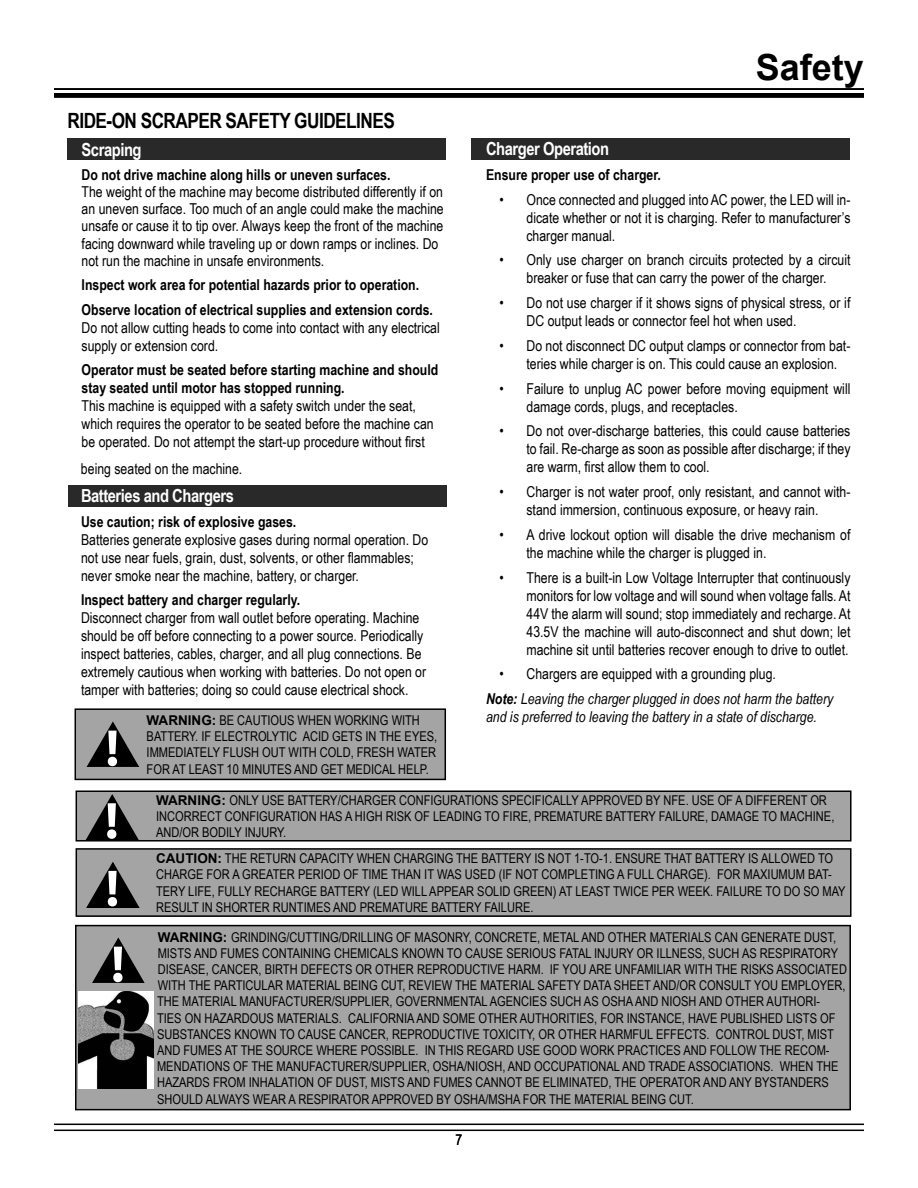
<style>
.page{position:relative;width:918px;height:1188px;background:#fff}
.page>*{position:absolute;margin:0;border:0;box-sizing:border-box;transform-origin:0 0}
.t1{font:700 36px "Arial";color:#000}
.t2{font:700 21px "Arial Narrow";letter-spacing:-.025em;color:#000}
.t3{font:700 18px "Arial Narrow";letter-spacing:-.025em;color:#fff}
.t4{font:15px/18px "Arial Narrow";color:#000}
.t5{font:700 15px/24.8px "Arial Narrow";color:#000}
.t6{font:italic 15px/24.8px "Arial Narrow";color:#000}
.t7{font:13.5px/16.2px "Arial Narrow";color:#000}
.s1{font-family:"Arial";font-weight:700}
.s2{font-style:normal}
.s3{font-weight:700}
</style>
<div class="page">
<hr style="left:54px;top:1124px;width:810px;height:1px;background:#000">
<hr style="left:54px;top:1130px;width:810px;height:1px;background:#000">
<div style="left:76px;top:849px;width:775px;height:67px;background:#a4a4a4"></div>
<div style="left:76px;top:848px;width:776px;height:69px;border:2px solid #000"></div>
<svg style="left:86px;top:862px;width:53px;height:45px"></svg>
<div style="left:76px;top:791px;width:775px;height:50px;background:#a4a4a4"></div>
<div style="left:76px;top:790px;width:776px;height:52px;border:2px solid #000"></div>
<svg style="left:86px;top:794px;width:52px;height:45px"></svg>
<div style="left:76px;top:926px;width:774px;height:184px;background:#a4a4a4"></div>
<div style="left:75px;top:925px;width:776px;height:185px;border:2px solid #000"></div>
<svg style="left:92px;top:937px;width:53px;height:46px"></svg>
<img style="left:78px;top:991px;width:75px;height:97px">
<div style="left:472px;top:139px;width:378px;height:21px;background:#292929"></div>
<div style="left:68px;top:486px;width:379px;height:21px;background:#292929"></div>
<div style="left:68px;top:139px;width:378px;height:21px;background:#292929"></div>
<div style="left:75px;top:709px;width:370px;height:70px;background:#a4a4a4"></div>
<div style="left:75px;top:708px;width:371px;height:72px;border:2px solid #000"></div>
<svg style="left:86px;top:721px;width:53px;height:46px"></svg>
<hr style="left:54px;top:88px;width:810px;height:2px;background:#000">
<div style="left:54px;top:93px;width:810px;height:5px;background:#000"></div>
<h2 class="t2" style="left:68px;top:105px;width:329px">RIDE-ON SCRAPER SAFETY GUIDELINES</h2>
<p class="t3" style="left:82px;top:136px;width:62px">Scraping</p>
<p class="t5" style="left:82px;top:161px;width:310px">Do not drive machine along hills or uneven surfaces.</p>
<p class="t4" style="left:82px;top:182px;width:364px;line-height:17.2px">The weight of the machine may become distributed differently if on an uneven surface. Too much of an angle could make the machine unsafe or cause it to tip over. Always keep the front of the machine facing downward while traveling up or down ramps or inclines. Do not run the machine in unsafe environments.</p>
<p class="t5" style="left:82px;top:272px;width:353px">Inspect work area for potential hazards prior to operation.<br>Observe location of electrical supplies and extension cords.</p>
<p class="t4" style="left:82px;top:318px;width:360px">Do not allow cutting heads to come into contact with any electrical supply or extension cord.</p>
<p class="t5" style="left:82px;top:360px;width:358px;line-height:18px">Operator must be seated before starting machine and should stay seated until motor has stopped running.</p>
<p class="t4" style="left:82px;top:397px;width:354px">This machine is equipped with a safety switch under the seat, which requires the operator to be seated before the machine can be operated. Do not attempt the start-up procedure without first</p>
<p class="t4" style="left:81px;top:459px;width:163px">being seated on the machine.</p>
<p class="t3" style="left:81px;top:482px;width:154px">Batteries and Chargers</p>
<p class="t5" style="left:81px;top:508px;width:217px">Use caution; risk of explosive gases.</p>
<p class="t4" style="left:81px;top:530px;width:349px">Batteries generate explosive gases during normal operation. Do not use near fuels, grain, dust, solvents, or other flammables; never smoke near the machine, battery, or charger.</p>
<p class="t5" style="left:81px;top:587px;width:221px">Inspect battery and charger regularly.</p>
<p class="t4" style="left:81px;top:609px;width:347px">Disconnect charger from wall outlet before operating. Machine should be off before connecting to a power source. Periodically inspect batteries, cables, charger, and all plug connections. Be extremely cautious when working with batteries. Do not open or tamper with batteries; doing so could cause electrical shock.</p>
<p class="t7" style="left:147px;top:712px;width:292px"><span class="s1">WARNING:</span> BE CAUTIOUS WHEN WORKING WITH BATTERY. IF ELECTROLYTIC ACID GETS IN THE EYES, IMMEDIATELY FLUSH OUT WITH COLD, FRESH WATER FOR AT LEAST 10 MINUTES AND GET MEDICAL HELP.</p>
<h1 class="t1" style="left:756px;top:44px;width:110px">Safety</h1>
<p class="t3" style="left:486px;top:135px;width:125px">Charger Operation</p>
<p class="t5" style="left:486px;top:161px;width:176px">Ensure proper use of charger.</p>
<p class="t4" style="left:526px;top:190px;width:326px;text-align:justify;text-indent:-27px">• Once connected and plugged into AC power, the LED will in&shy;dicate whether or not it is charging. Refer to manufacturer’s charger manual.</p>
<p class="t4" style="left:500px;top:251px;width:352px;text-align:center">• Only use charger on branch circuits protected by a circuit breaker or fuse that can carry the power of the charger.</p>
<p class="t4" style="left:526px;top:293px;width:325px;text-indent:-27px">• Do not use charger if it shows signs of physical stress, or if<br>DC output leads or connector feel hot when used.</p>
<p class="t4" style="left:526px;top:336px;width:325px;text-indent:-27px">• Do not disconnect DC output clamps or connector from bat&shy;teries while charger is on. This could cause an explosion.</p>
<p class="t4" style="left:526px;top:379px;width:325px;text-indent:-27px">• Failure to unplug AC power before moving equipment will damage cords, plugs, and receptacles.</p>
<p class="t4" style="left:526px;top:422px;width:326px;text-align:justify;text-indent:-27px">• Do not over-discharge batteries, this could cause batteries to fail. Re-charge as soon as possible after discharge; if they are warm, first allow them to cool.</p>
<p class="t4" style="left:500px;top:482px;width:352px;text-align:center">• Charger is not water proof, only resistant, and cannot with&shy;stand immersion, continuous exposure, or heavy rain.</p>
<p class="t4" style="left:526px;top:525px;width:326px;text-indent:-27px">• A drive lockout option will disable the drive mechanism of the machine while the charger is plugged in.</p>
<p class="t4" style="left:526px;top:568px;width:326px;text-align:justify;text-indent:-27px">• There is a built-in Low Voltage Interrupter that continuously monitors for low voltage and will sound when voltage falls. At 44V the alarm will sound; stop immediately and recharge. At 43.5V the machine will auto-disconnect and shut down; let machine sit until batteries recover enough to drive to outlet.</p>
<p class="t6" style="left:486px;top:661px;width:349px;text-indent:14px"><span class="s2">• Chargers are equipped with a grounding plug.<br></span><span class="s3">Note:</span> Leaving the charger plugged in does not harm the battery</p>
<p class="t6" style="left:486px;top:704px;width:332px">and is preferred to leaving the battery in a state of discharge.</p>
<p class="t7" style="left:156px;top:791px;width:680px"><span class="s1">WARNING:</span> ONLY USE BATTERY/CHARGER CONFIGURATIONS SPECIFICALLY APPROVED BY NFE. USE OF A DIFFERENT OR<br>INCORRECT CONFIGURATION HAS A HIGH RISK OF LEADING TO FIRE, PREMATURE BATTERY FAILURE, DAMAGE TO MACHINE,<br>AND/OR BODILY INJURY.</p>
<p class="t7" style="left:156px;top:850px;width:691px"><span class="s1">CAUTION:</span> THE RETURN CAPACITY WHEN CHARGING THE BATTERY IS NOT 1-TO-1. ENSURE THAT BATTERY IS ALLOWED TO CHARGE FOR A GREATER PERIOD OF TIME THAN IT WAS USED (IF NOT COMPLETING A FULL CHARGE). FOR MAXIUMUM BAT-TERY LIFE, FULLY RECHARGE BATTERY (LED WILL APPEAR SOLID GREEN) AT LEAST TWICE PER WEEK. FAILURE TO DO SO MAY RESULT IN SHORTER RUNTIMES AND PREMATURE BATTERY FAILURE.</p>
<p class="t7" style="left:157px;top:928px;width:691px"><span class="s1">WARNING:</span> GRINDING/CUTTING/DRILLING OF MASONRY, CONCRETE, METAL AND OTHER MATERIALS CAN GENERATE DUST, MISTS AND FUMES CONTAINING CHEMICALS KNOWN TO CAUSE SERIOUS FATAL INJURY OR ILLNESS, SUCH AS RESPIRATORY DISEASE, CANCER, BIRTH DEFECTS OR OTHER REPRODUCTIVE HARM. IF YOU ARE UNFAMILIAR WITH THE RISKS ASSOCIATED WITH THE PARTICULAR MATERIAL BEING CUT, REVIEW THE MATERIAL SAFETY DATA SHEET AND/OR CONSULT YOU EMPLOYER, THE MATERIAL MANUFACTURER/SUPPLIER, GOVERNMENTAL AGENCIES SUCH AS OSHA AND NIOSH AND OTHER AUTHORI-TIES ON HAZARDOUS MATERIALS. CALIFORNIA AND SOME OTHER AUTHORITIES, FOR INSTANCE, HAVE PUBLISHED LISTS OF SUBSTANCES KNOWN TO CAUSE CANCER, REPRODUCTIVE TOXICITY, OR OTHER HARMFUL EFFECTS. CONTROL DUST, MIST AND FUMES AT THE SOURCE WHERE POSSIBLE. IN THIS REGARD USE GOOD WORK PRACTICES AND FOLLOW THE RECOM-MENDATIONS OF THE MANUFACTURER/SUPPLIER, OSHA/NIOSH, AND OCCUPATIONAL AND TRADE ASSOCIATIONS. WHEN THE HAZARDS FROM INHALATION OF DUST, MISTS AND FUMES CANNOT BE ELIMINATED, THE OPERATOR AND ANY BYSTANDERS SHOULD ALWAYS WEAR A RESPIRATOR APPROVED BY OSHA/MSHA FOR THE MATERIAL BEING CUT.</p>
<p class="t4" style="left:456px;top:1130px;width:8px">7</p>
</div>
